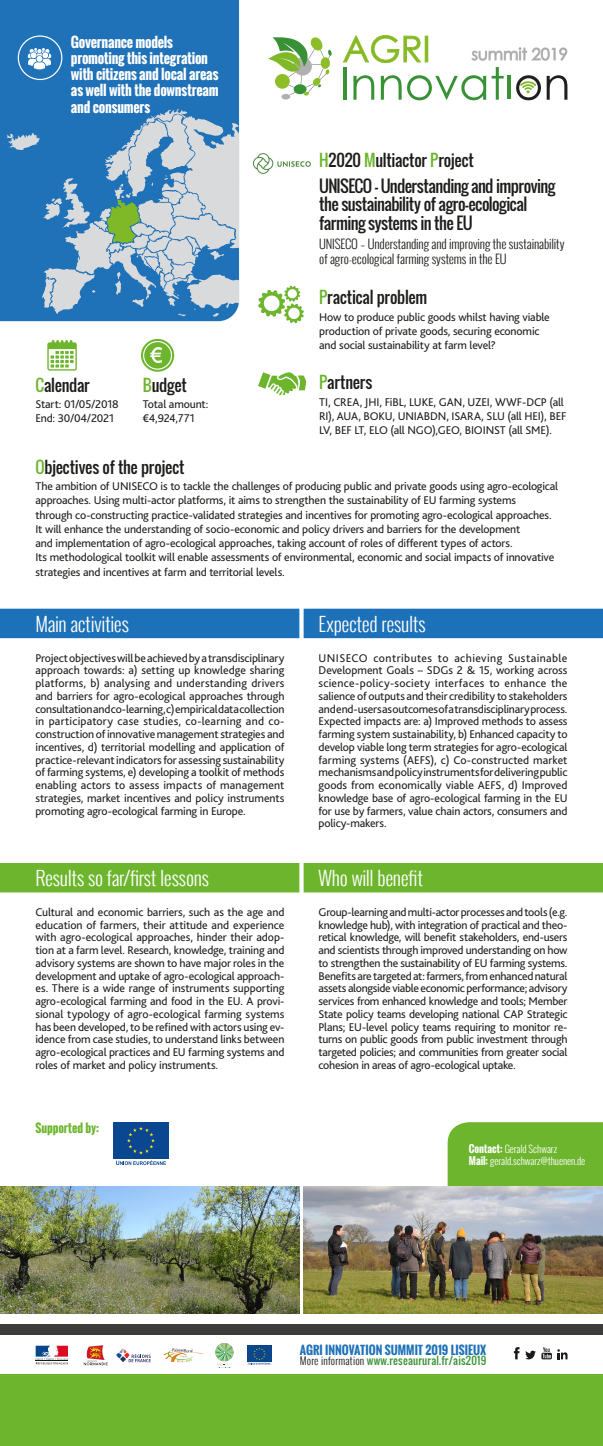
<style>
.page{position:relative;width:603px;height:1446px;background:#fff}
.page>*{position:absolute;margin:0;border:0;box-sizing:border-box;transform-origin:0 0}
.t1{font:300 19.5px "Oswald";letter-spacing:-.01em;color:#fff}
.t2{font:16.25px/18.8px "Oswald";letter-spacing:-.035em;color:#1d1d1b}
.t3{font:16px "Oswald";letter-spacing:-.015em;color:#1d1d1b}
.t4{font:700 13.75px/16.2px "Oswald";letter-spacing:-.015em;color:#fff}
.t5{font:300 12.5px/15px "Oswald";letter-spacing:-.01em;color:#1d1d1b}
.t6{font:11.75px/12.8px "Bliss 2";letter-spacing:-.015em;color:#1d1d1b}
.t7{font:700 11.75px "Oswald";letter-spacing:-.01em;color:#6cb52d}
.t8{font:700 11.68px "Oswald";color:#1f71b8}
.t9{font:10.53px "Oswald";letter-spacing:.02em;color:#399136}
.t10{font:300 10px/12.5px "Oswald";letter-spacing:-.005em;color:#fff}
.s1{color:#6cb52d}
.s2{font-weight:700}
.s3{font-weight:300;color:#1b181c}
</style>
<div class="page">
<div style="left:281px;top:94px;width:9px;height:6px;background:#b0b0b0;border-radius:50%"></div>
<svg style="left:268px;top:37px;width:64px;height:59px"></svg>
<svg style="left:343px;top:35px;width:224px;height:65px"></svg>
<div style="left:0;top:1374px;width:602px;height:72px;background:#6cb52d"></div>
<div style="left:0;top:1324px;width:602px;height:11px;background:#3c3c3b"></div>
<svg style="left:247px;top:1345px;width:24px;height:20px"></svg>
<svg style="left:116px;top:1348px;width:35px;height:14px"></svg>
<svg style="left:163px;top:1348px;width:41px;height:14px"></svg>
<svg style="left:215px;top:1343px;width:18px;height:25px"></svg>
<svg style="left:35px;top:1345px;width:33px;height:20px"></svg>
<svg style="left:525px;top:1350px;width:10px;height:9px"></svg>
<svg style="left:513px;top:1347px;width:6px;height:12px"></svg>
<svg style="left:557px;top:1349px;width:10px;height:10px"></svg>
<svg style="left:541px;top:1347px;width:10px;height:12px"></svg>
<svg style="left:84px;top:1345px;width:24px;height:20px"></svg>
<div style="left:447px;top:1122px;width:155px;height:64px;background:#6cb52d"></div>
<div style="left:0;top:0;width:239px;height:321px;background:#1f71b8"></div>
<svg style="left:7px;top:109px;width:232px;height:207px;background:#6b9cc3"></svg>
<div style="left:18px;top:35px;width:44px;height:45px;border:1px solid #fff;border-radius:50%"></div>
<svg style="left:28px;top:48px;width:23px;height:21px"></svg>
<img style="left:253px;top:153px;width:57px;height:21px">
<svg style="left:258px;top:286px;width:46px;height:37px"></svg>
<svg style="left:258px;top:372px;width:48px;height:23px"></svg>
<div style="left:0;top:609px;width:299px;height:29px;background:#1d71b8"></div>
<div style="left:303px;top:609px;width:299px;height:29px;background:#1d71b8"></div>
<div style="left:0;top:863px;width:299px;height:29px;background:#6cb52d"></div>
<div style="left:303px;top:863px;width:299px;height:29px;background:#6cb52d"></div>
<img style="left:303px;top:1186px;width:299px;height:128px">
<img style="left:0;top:1186px;width:299px;height:128px">
<svg style="left:47px;top:340px;width:30px;height:31px"></svg>
<svg style="left:141px;top:339px;width:33px;height:33px"></svg>
<div style="left:113px;top:1122px;width:55px;height:37px;background:#0b4691"></div>
<svg style="left:127px;top:1127px;width:28px;height:27px"></svg>
<svg style="left:116px;top:1160px;width:50px;height:5px"></svg>
<p class="t4" style="left:71px;top:34px;width:149px">Governance models promoting this integration with citizens and local areas as well with the downstream and consumers</p>
<h3 class="t3" style="left:35px;top:373px;width:56px"><span class="s1">C</span>alendar</h3>
<p class="t6" style="left:35px;top:397px;width:85px;line-height:14.2px">Start: 01/05/2018<br>End: 30/04/2021</p>
<h3 class="t3" style="left:143px;top:373px;width:45px"><span class="s1">B</span>udget</h3>
<p class="t6" style="left:143px;top:397px;width:67px;line-height:14.2px">Total amount: €4,924,771</p>
<h3 class="t3" style="left:319px;top:148px;width:156px"><span class="s1">H</span>2020 <span class="s1">M</span>ultiactor <span class="s1">P</span>roject</h3>
<h2 class="t2" style="left:319px;top:176px;width:237px">UNISECO – Understanding and improving the sustainability of agro-ecological farming systems in the EU</h2>
<p class="t5" style="left:319px;top:237px;width:247px">UNISECO – Understanding and improving the sustainability of agro-ecological farming systems in the EU</p>
<h3 class="t3" style="left:319px;top:285px;width:109px"><span class="s1">P</span>ractical problem</h3>
<p class="t6" style="left:319px;top:310px;width:232px;line-height:14.2px">How to produce public goods whilst having viable production of private goods, securing economic and social sustainability at farm level?</p>
<h3 class="t3" style="left:319px;top:370px;width:55px"><span class="s1">P</span>artners</h3>
<p class="t6" style="left:319px;top:394px;width:248px;line-height:14.2px">TI, CREA, JHI, FiBL, LUKE, GAN, UZEI, WWF-DCP (all<br>RI), AUA, BOKU, UNIABDN, ISARA, SLU (all HEI), BEF<br>LV, BEF LT, ELO (all NGO),GEO, BIOINST (all SME).</p>
<h3 class="t3" style="left:35px;top:455px;width:150px"><span class="s1">O</span>bjectives of the project</h3>
<p class="t6" style="left:35px;top:479px;width:524px;line-height:14.2px">The ambition of UNISECO is to tackle the challenges of producing public and private goods using agro-ecological approaches. Using multi-actor platforms, it aims to strengthen the sustainability of EU farming systems<br>through co-constructing practice-validated strategies and incentives for promoting agro-ecological approaches.<br>It will enhance the understanding of socio-economic and policy drivers and barriers for the development<br>and implementation of agro-ecological approaches, taking account of roles of different types of actors.<br>Its methodological toolkit will enable assessments of environmental, economic and social impacts of innovative strategies and incentives at farm and territorial levels.</p>
<h1 class="t1" style="left:35px;top:609px;width:95px">Main activities</h1>
<p class="t6" style="left:35px;top:651px;width:250px;text-align:justify">Project objectives will be achieved by a transdisciplinary approach towards: a) setting up knowledge sharing platforms, b) analysing and understanding drivers and barriers for agro-ecological approaches through consultation and co-learning, c) empirical data collection in participatory case studies, co-learning and co&shy;construction of innovative management strategies and incentives, d) territorial modelling and application of practice-relevant indicators for assessing sustainability of farming systems, e) developing a toolkit of methods enabling actors to assess impacts of management strategies, market incentives and policy instruments promoting agro-ecological farming in Europe.</p>
<h1 class="t1" style="left:318px;top:609px;width:108px">Expected results</h1>
<p class="t6" style="left:318px;top:651px;width:250px;text-align:justify">UNISECO contributes to achieving Sustainable Development Goals – SDGs 2 &amp; 15, working across science-policy-society interfaces to enhance the salience of outputs and their credibility to stakeholders and end-users as outcomes of a transdisciplinary process.<br>Expected impacts are: a) Improved methods to assess farming system sustainability, b) Enhanced capacity to develop viable long term strategies for agro-ecological farming systems (AEFS), c) Co-constructed market mechanisms and policy instruments for delivering public goods from economically viable AEFS, d) Improved knowledge base of agro-ecological farming in the EU for use by farmers, value chain actors, consumers and policy-makers.</p>
<h1 class="t1" style="left:35px;top:864px;width:175px">Results so far/first lessons</h1>
<p class="t6" style="left:35px;top:905px;width:250px;text-align:justify">Cultural and economic barriers, such as the age and education of farmers, their attitude and experience with agro-ecological approaches, hinder their adop&shy;tion at a farm level. Research, knowledge, training and advisory systems are shown to have major roles in the development and uptake of agro-ecological approach&shy;es. There is a wide range of instruments supporting agro-ecological farming and food in the EU. A provi&shy;sional typology of agro-ecological farming systems has been developed, to be refined with actors using ev&shy;idence from case studies, to understand links between agro-ecological practices and EU farming systems and roles of market and policy instruments.</p>
<p class="t7" style="left:35px;top:1118px;width:65px">Supported by:</p>
<h1 class="t1" style="left:318px;top:864px;width:106px">Who will benefit</h1>
<p class="t6" style="left:318px;top:905px;width:250px;text-align:justify">Group-learning and multi-actor processes and tools (e.g. knowledge hub), with integration of practical and theo&shy;retical knowledge, will benefit stakeholders, end-users and scientists through improved understanding on how to strengthen the sustainability of EU farming systems.<br>Benefits are targeted at: farmers, from enhanced natural assets alongside viable economic performance; advisory services from enhanced knowledge and tools; Member State policy teams developing national CAP Strategic Plans; EU-level policy teams requiring to monitor re&shy;turns on public goods from public investment through targeted policies; and communities from greater social cohesion in areas of agro-ecological uptake.</p>
<p class="t10" style="left:468px;top:1142px;width:118px"><span class="s2">Contact:</span> Gerald Schwarz<br><span class="s2">Mail:</span> gerald.schwarz@thuenen.de</p>
<p class="t8" style="left:299px;top:1341px;width:188px">AGRI INNOVATION SUMMIT 2019 LISIEUX</p>
<p class="t9" style="left:299px;top:1352px;width:188px"><span class="s3">More information</span> www.reseaurural.fr/ais2019</p>
</div>
